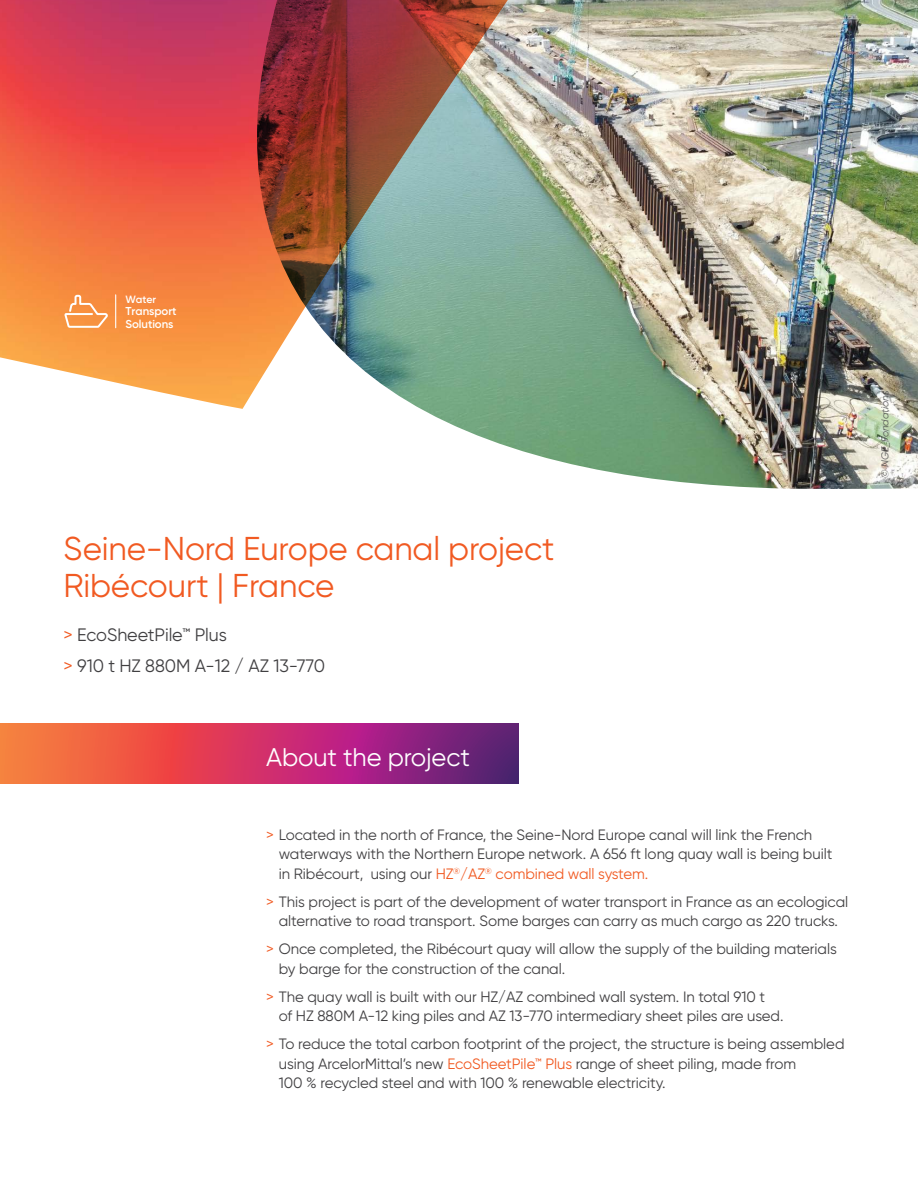
<style>
.page{position:relative;width:918px;height:1188px;background:#fff}
.page>*{position:absolute;margin:0;border:0;box-sizing:border-box;transform-origin:0 0}
.t1{font:33px/37.5px "Gilroy";letter-spacing:-.005em;color:#f15a22}
.t2{font:25.5px "Gilroy";letter-spacing:-.005em;color:#fff}
.t3{font:18px/31px "Gilroy";letter-spacing:-.005em;color:#414042}
.t4{font:15px/19.5px "Gilroy";letter-spacing:-.005em;color:#414042}
.t5{font:600 11.55px/12.5px "Gilroy";letter-spacing:-.005em;color:#fff}
.t6{font:600 10.5px "Gilroy";letter-spacing:-.005em;color:#fff}
.t7{font:italic 10.2px "Gilroy";letter-spacing:-.01em;color:#414042}
.s1{color:#f15a22}
</style>
<div class="page">
<img style="left:421px;top:0;width:497px;height:489px">
<svg style="left:0;top:724px;width:519px;height:59px;background:#c23c62"></svg>
<img style="left:0;top:0;width:509px;height:409px">
<hr style="left:115px;top:295px;width:1px;height:33px;background:#fff">
<svg style="left:64px;top:294px;width:46px;height:35px;background:#f8a361"></svg>
<p class="t6" style="left:125px;top:293px;width:32px">Water</p>
<p class="t5" style="left:125px;top:305px;width:53px">Transport<br>Solutions</p>
<h1 class="t1" style="left:64px;top:529px;width:492px">Seine-Nord Europe canal project<br>Ribécourt | France</h1>
<p class="t3" style="left:64px;top:619px;width:263px"><span class="s1">&gt;</span> EcoSheetPile™ Plus<br><span class="s1">&gt;</span> 910 t HZ 880M A-12 / AZ 13-770</p>
<h2 class="t2" style="left:266px;top:741px;width:205px">About the project</h2>
<p class="t4" style="left:279px;top:824px;width:555px;text-indent:-13px"><span class="s1">&gt;</span> Located in the north of France, the Seine-Nord Europe canal will link the French waterways with the Northern Europe network. A 656 ft long quay wall is being built in Ribécourt, using our <span class="s1">HZ</span><sup>®</sup><span class="s1">/AZ</span><sup>®</sup> <span class="s1">combined wall system.</span></p>
<p class="t4" style="left:266px;top:891px;width:584px;text-align:center"><span class="s1">&gt;</span> This project is part of the development of water transport in France as an ecological alternative to road transport. Some barges can carry as much cargo as 220 trucks.</p>
<p class="t4" style="left:279px;top:939px;width:560px;text-indent:-13px"><span class="s1">&gt;</span> Once completed, the Ribécourt quay will allow the supply of the building materials by barge for the construction of the canal.</p>
<p class="t4" style="left:279px;top:986px;width:506px;text-indent:-13px"><span class="s1">&gt;</span> The quay wall is built with our HZ/AZ combined wall system. In total 910 t<br>of HZ 880M A-12 king piles and AZ 13-770 intermediary sheet piles are used.</p>
<p class="t4" style="left:279px;top:1034px;width:567px;text-indent:-13px"><span class="s1">&gt;</span> To reduce the total carbon footprint of the project, the structure is being assembled using ArcelorMittal’s new <span class="s1">EcoSheetPile™ Plus</span> range of sheet piling, made from<br>100 % recycled steel and with 100 % renewable electricity.</p>
<p class="t7" style="left:879px;top:478px;width:88px;rotate:-90deg">© NGE_Fondations</p>
</div>
